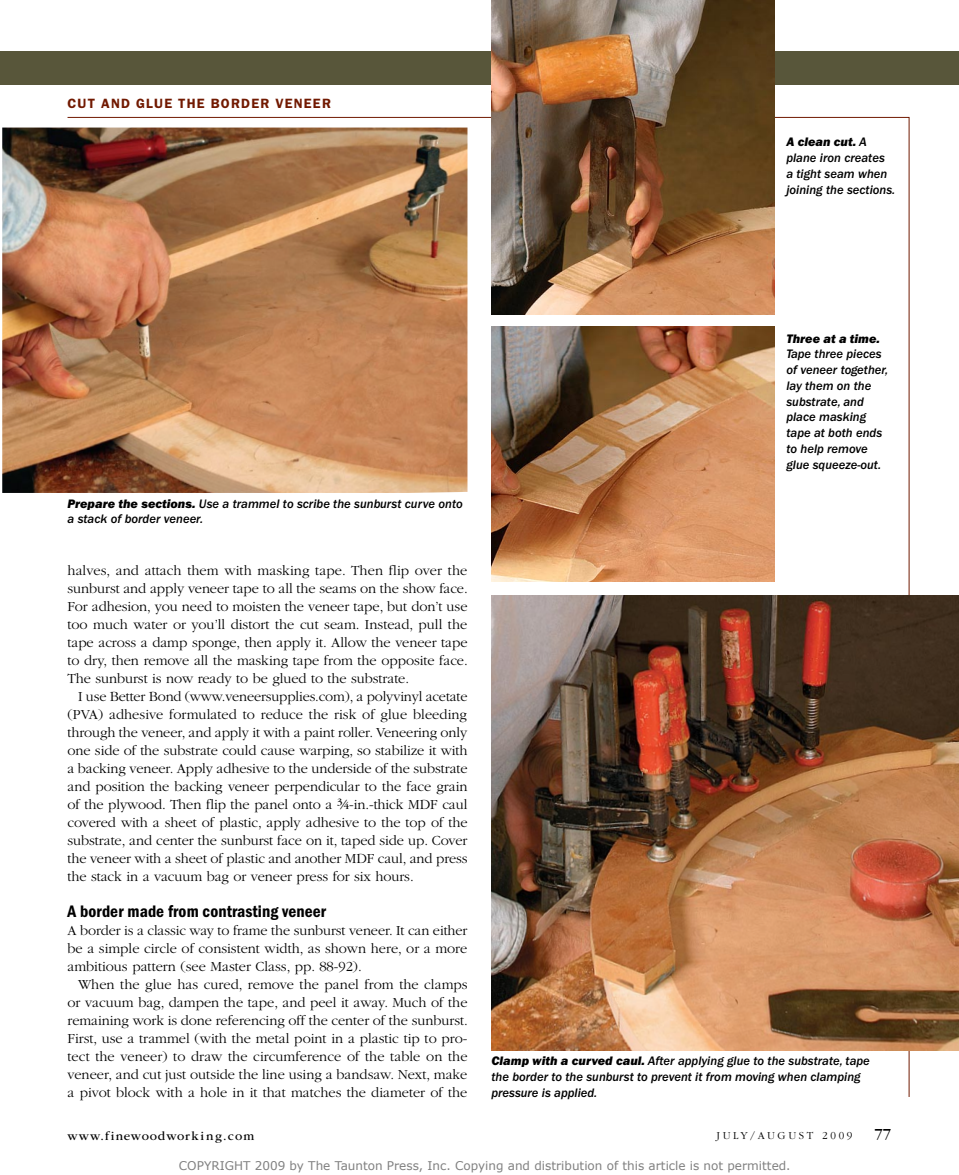
<style>
.page{position:relative;width:959px;height:1175px;background:#fff}
.page>*{position:absolute;margin:0;border:0;box-sizing:border-box;transform-origin:0 0}
.t1{font:17.25px "ITC Franklin Gothic Std Dm Cd";letter-spacing:.005em;color:#000}
.t2{font:16.05px "ITC Garamond Std";color:#000}
.t3{font:300 14.4px/18px "ITC Garamond Std";letter-spacing:-.005em;color:#000;text-align:justify}
.t4{font:600 13.5px "ITC Franklin Gothic Std";letter-spacing:.09em;color:#711901}
.t5{font:12.75px/15.8px "ITC Franklin Gothic Std Med It";color:#000}
.t6{font:12.75px "ITC Franklin Gothic Std Hvy It";color:#000}
.t7{font:12.75px "ITC Garamond Std";letter-spacing:.09em;color:#000}
.t8{font:12px "Verdana";color:#808080}
.t9{font:300 11.1px "ITC Garamond Std";letter-spacing:.24em;color:#000}
.s1{font-family:"ITC Franklin Gothic Std Med It"}
.s2{font-family:"ITC Franklin Gothic Std Hvy It"}
.s3{font-weight:400}
.s4{font-weight:400;font-size:10.05px}
</style>
<div class="page">
<div style="left:0;top:51px;width:958px;height:33px;background:#58563a"></div>
<img style="left:2px;top:128px;width:465px;height:365px">
<img style="left:491px;top:0;width:283px;height:314px">
<img style="left:491px;top:326px;width:283px;height:255px">
<img style="left:491px;top:595px;width:467px;height:455px">
<p class="t4" style="left:68px;top:96px;width:265px">CUT AND GLUE THE BORDER VENEER</p>
<p class="t6" style="left:786px;top:135px;width:82px">A clean cut. <span class="s1">A</span></p>
<p class="t5" style="left:786px;top:150px;width:110px">plane iron creates<br>a tight seam when joining the sections.</p>
<p class="t5" style="left:68px;top:495px;width:397px"><span class="s2">Prepare the sections.</span> Use a trammel to scribe the sunburst curve onto a stack of border veneer.</p>
<p class="t3" style="left:68px;top:561px;width:402px">halves, and attach them with masking tape. Then flip over the sunburst and apply veneer tape to all the seams on the show face.<br>For adhesion, you need to moisten the veneer tape, but don’t use too much water or you’ll distort the cut seam. Instead, pull the tape across a damp sponge, then apply it. Allow the veneer tape to dry, then remove all the masking tape from the opposite face.<br>The sunburst is now ready to be glued to the substrate.</p>
<p class="t3" style="left:67px;top:687px;width:401px;text-indent:11px">I use Better Bond (www.veneersupplies.com), a polyvinyl acetate (PVA) adhesive formulated to reduce the risk of glue bleeding through the veneer, and apply it with a paint roller. Veneering only one side of the substrate could cause warping, so stabilize it with a backing veneer. Apply adhesive to the underside of the substrate and position the backing veneer perpendicular to the face grain of the plywood. Then flip the panel onto a <sup>3</sup><span class="s3">⁄</span><span class="s4">4</span>-in.-thick MDF caul covered with a sheet of plastic, apply adhesive to the top of the substrate, and center the sunburst face on it, taped side up. Cover the veneer with a sheet of plastic and another MDF caul, and press the stack in a vacuum bag or veneer press for six hours.</p>
<p class="t1" style="left:68px;top:901px;width:260px">A border made from contrasting veneer</p>
<p class="t3" style="left:68px;top:921px;width:401px">A border is a classic way to frame the sunburst veneer. It can either be a simple circle of consistent width, as shown here, or a more ambitious pattern (see Master Class, pp. 88-92).</p>
<p class="t3" style="left:68px;top:975px;width:402px;text-indent:10px">When the glue has cured, remove the panel from the clamps or vacuum bag, dampen the tape, and peel it away. Much of the remaining work is done referencing off the center of the sunburst.<br>First, use a trammel (with the metal point in a plastic tip to pro&shy;tect the veneer) to draw the circumference of the table on the veneer, and cut just outside the line using a bandsaw. Next, make a pivot block with a hole in it that matches the diameter of the</p>
<p class="t6" style="left:786px;top:331px;width:95px">Three at a time.</p>
<p class="t5" style="left:786px;top:346px;width:103px">Tape three pieces of veneer together, lay them on the substrate, and place masking tape at both ends to help remove glue squeeze-out.</p>
<p class="t5" style="left:491px;top:1053px;width:380px"><span class="s2">Clamp with a curved caul.</span> After applying glue to the substrate, tape the border to the sunburst to prevent it from moving when clamping pressure is applied.</p>
<p class="t7" style="left:68px;top:1128px;width:188px">www.finewoodworking.com</p>
<p class="t9" style="left:716px;top:1129px;width:91px">July/August</p>
<p class="t9" style="left:822px;top:1129px;width:32px">2009</p>
<p class="t2" style="left:874px;top:1125px;width:18px">77</p>
<p class="t8" style="left:179px;top:1158px;width:613px">COPYRIGHT 2009 by The Taunton Press, Inc. Copying and distribution of this article is not permitted.</p>
</div>
